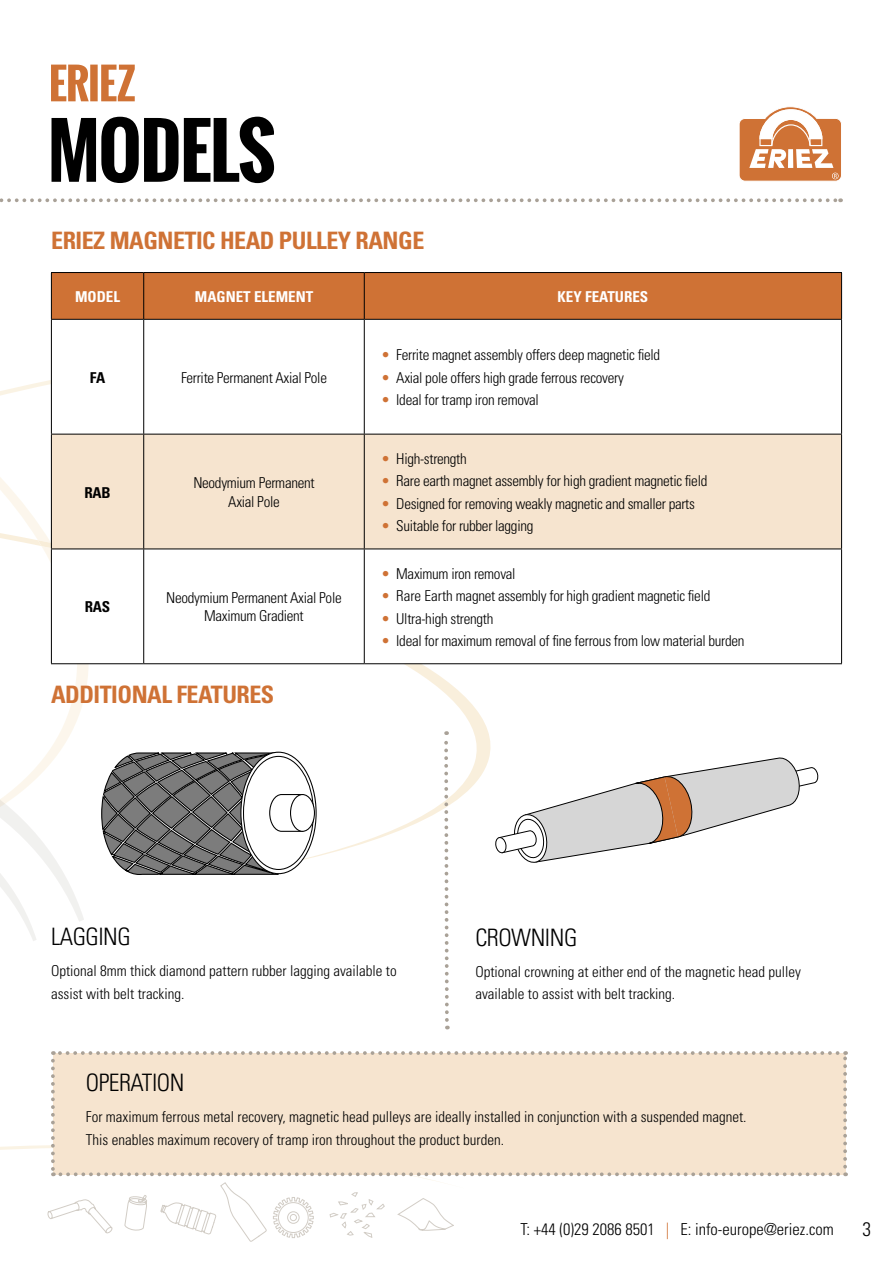
<style>
.page{position:relative;width:893px;height:1263px;background:#fff}
.page>*{position:absolute;margin:0;border:0;box-sizing:border-box;transform-origin:0 0}
.t1{font:700 condensed 24px "Univers LT";letter-spacing:-.02em;color:#cf7235}
.t2{font:300 condensed 24px "Univers LT";letter-spacing:-.02em;color:#000}
.t3{font:300 condensed 19.5px "Univers LT";color:#000}
.t4{font:300 condensed 16.5px "Univers LT";color:#000}
.t5{font:300 condensed 15px/18px "Univers LT";letter-spacing:-.02em;color:#000;text-align:center}
.t6{font:300 condensed 15px/22.5px "Univers LT";color:#000}
.t7{font:700 condensed 15px "Univers LT";color:#fff}
.t8{font:700 condensed 15px "Univers LT";letter-spacing:-.02em;color:#000}
.s1{color:#cf7235}
</style>
<div class="page">
<svg style="left:304px;top:770px;width:180px;height:90px"></svg>
<svg style="left:0;top:331px;width:716px;height:439px"></svg>
<svg style="left:0;top:1145px;width:465px;height:36px"></svg>
<div style="left:51px;top:1051px;width:796px;height:125px;background:#f6e4cf"></div>
<svg style="left:739px;top:106px;width:103px;height:76px"></svg>
<svg style="left:442px;top:731px;width:9px;height:298px"></svg>
<svg style="left:0;top:198px;width:841px;height:4px"></svg>
<svg style="left:51px;top:65px;width:84px;height:36px"></svg>
<svg style="left:52px;top:117px;width:222px;height:66px"></svg>
<div style="left:52px;top:273px;width:789px;height:46px;background:#cf7235"></div>
<svg style="left:52px;top:320px;width:789px;height:343px"></svg>
<div style="left:52px;top:435px;width:789px;height:114px;background:#f6e4cf"></div>
<hr style="left:51px;top:272px;width:93px;height:1px;background:#000">
<hr style="left:51px;top:273px;width:1px;height:46px;background:#000">
<hr style="left:144px;top:272px;width:220px;height:1px;background:#000">
<hr style="left:143px;top:273px;width:1px;height:46px;background:#000">
<hr style="left:364px;top:272px;width:478px;height:1px;background:#000">
<hr style="left:364px;top:273px;width:1px;height:46px;background:#000">
<hr style="left:841px;top:273px;width:1px;height:46px;background:#000">
<hr style="left:51px;top:319px;width:93px;height:1px;background:#000">
<hr style="left:51px;top:320px;width:1px;height:114px;background:#000">
<hr style="left:144px;top:319px;width:220px;height:1px;background:#000">
<hr style="left:143px;top:320px;width:1px;height:114px;background:#000">
<hr style="left:364px;top:319px;width:478px;height:1px;background:#000">
<hr style="left:364px;top:320px;width:1px;height:114px;background:#000">
<hr style="left:841px;top:320px;width:1px;height:114px;background:#000">
<hr style="left:51px;top:434px;width:93px;height:1px;background:#000">
<hr style="left:51px;top:434px;width:1px;height:115px;background:#000">
<hr style="left:144px;top:434px;width:220px;height:1px;background:#000">
<hr style="left:143px;top:434px;width:1px;height:115px;background:#000">
<hr style="left:364px;top:434px;width:478px;height:1px;background:#000">
<hr style="left:364px;top:434px;width:1px;height:115px;background:#000">
<hr style="left:841px;top:434px;width:1px;height:115px;background:#000">
<hr style="left:51px;top:549px;width:93px;height:1px;background:#000">
<hr style="left:51px;top:549px;width:1px;height:114px;background:#000">
<hr style="left:51px;top:663px;width:93px;height:1px;background:#000">
<hr style="left:144px;top:549px;width:220px;height:1px;background:#000">
<hr style="left:143px;top:549px;width:1px;height:114px;background:#000">
<hr style="left:144px;top:663px;width:220px;height:1px;background:#000">
<hr style="left:364px;top:549px;width:478px;height:1px;background:#000">
<hr style="left:364px;top:549px;width:1px;height:114px;background:#000">
<hr style="left:841px;top:549px;width:1px;height:114px;background:#000">
<hr style="left:364px;top:663px;width:478px;height:1px;background:#000">
<svg style="left:47px;top:1182px;width:407px;height:60px"></svg>
<svg style="left:0;top:739px;width:84px;height:202px"></svg>
<svg style="left:241px;top:752px;width:75px;height:122px"></svg>
<svg style="left:243px;top:756px;width:70px;height:113px"></svg>
<div style="left:291px;top:794px;width:23px;height:37px;background:#fff;border-radius:50%"></div>
<div style="left:290px;top:794px;width:25px;height:38px;border:1px solid #000;border-radius:50%"></div>
<svg style="left:101px;top:751px;width:203px;height:124px"></svg>
<svg style="left:494px;top:756px;width:324px;height:107px"></svg>
<h1 class="t1" style="left:51px;top:225px;width:375px">ERIEZ MAGNETIC HEAD PULLEY RANGE</h1>
<p class="t7" style="left:75px;top:287px;width:46px">MODEL</p>
<p class="t7" style="left:195px;top:287px;width:120px">MAGNET ELEMENT</p>
<p class="t7" style="left:557px;top:287px;width:92px">KEY FEATURES</p>
<p class="t8" style="left:90px;top:368px;width:17px">FA</p>
<p class="t5" style="left:181px;top:368px;width:147px">Ferrite Permanent Axial Pole</p>
<p class="t8" style="left:85px;top:483px;width:28px">RAB</p>
<p class="t5" style="left:193px;top:474px;width:123px">Neodymium Permanent<br>Axial Pole</p>
<p class="t8" style="left:85px;top:598px;width:27px">RAS</p>
<p class="t5" style="left:166px;top:589px;width:177px">Neodymium Permanent Axial Pole<br>Maximum Gradient</p>
<h1 class="t1" style="left:51px;top:680px;width:225px">ADDITIONAL FEATURES</h1>
<p class="t5" style="left:381px;top:346px;width:280px"><span class="s1">•</span> Ferrite magnet assembly offers deep magnetic field</p>
<p class="t5" style="left:381px;top:368px;width:244px"><span class="s1">•</span> Axial pole offers high grade ferrous recovery</p>
<p class="t5" style="left:381px;top:391px;width:159px"><span class="s1">•</span> Ideal for tramp iron removal</p>
<p class="t5" style="left:381px;top:449px;width:87px"><span class="s1">•</span> High-strength</p>
<p class="t5" style="left:381px;top:472px;width:328px"><span class="s1">•</span> Rare earth magnet assembly for high gradient magnetic field</p>
<p class="t5" style="left:381px;top:494px;width:315px"><span class="s1">•</span> Designed for removing weakly magnetic and smaller parts</p>
<p class="t5" style="left:381px;top:517px;width:154px"><span class="s1">•</span> Suitable for rubber lagging</p>
<p class="t5" style="left:381px;top:564px;width:136px"><span class="s1">•</span> Maximum iron removal</p>
<p class="t5" style="left:381px;top:587px;width:331px"><span class="s1">•</span> Rare Earth magnet assembly for high gradient magnetic field</p>
<p class="t5" style="left:381px;top:609px;width:114px"><span class="s1">•</span> Ultra-high strength</p>
<p class="t5" style="left:381px;top:632px;width:365px"><span class="s1">•</span> Ideal for maximum removal of fine ferrous from low material burden</p>
<h1 class="t2" style="left:51px;top:922px;width:81px">LAGGING</h1>
<p class="t6" style="left:51px;top:959px;width:347px">Optional 8mm thick diamond pattern rubber lagging available to assist with belt tracking.</p>
<h1 class="t2" style="left:475px;top:923px;width:103px">CROWNING</h1>
<p class="t6" style="left:475px;top:960px;width:327px">Optional crowning at either end of the magnetic head pulley available to assist with belt tracking.</p>
<h1 class="t2" style="left:86px;top:1068px;width:100px">OPERATION</h1>
<p class="t6" style="left:86px;top:1106px;width:662px">For maximum ferrous metal recovery, magnetic head pulleys are ideally installed in conjunction with a suspended magnet.<br>This enables maximum recovery of tramp iron throughout the product burden.</p>
<p class="t4" style="left:520px;top:1219px;width:315px">T: +44 (0)29 2086 8501 <span class="s1">|</span> E: info-europe@eriez.com</p>
<h2 class="t3" style="left:862px;top:1217px;width:10px">3</h2>
</div>
